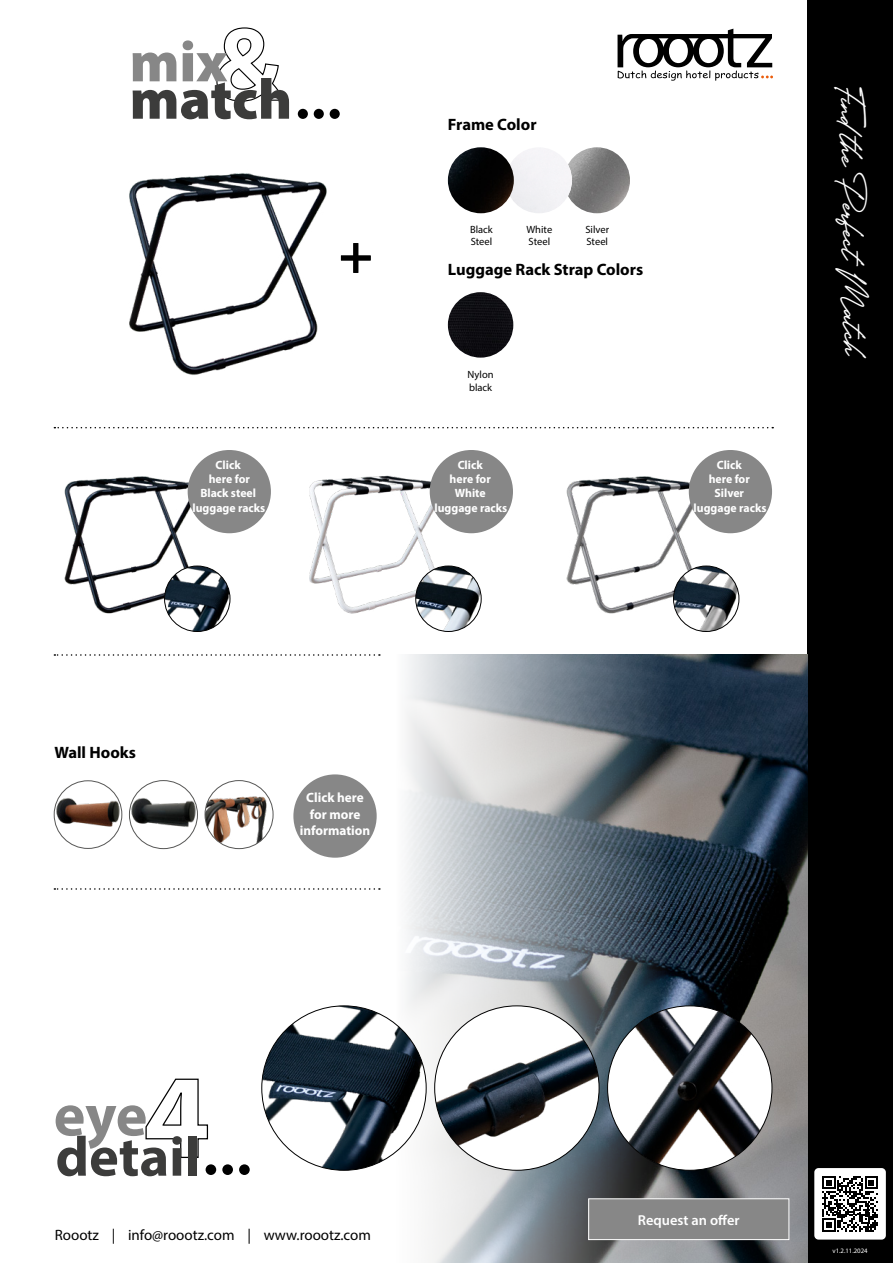
<style>
.page{position:relative;width:893px;height:1263px;background:#fff}
.page>*{position:absolute;margin:0;border:0;box-sizing:border-box;transform-origin:0 0}
.t1{font:700 60.15px "Myriad Pro";color:#878787}
.t2{font:700 56.25px "Myriad Pro";color:#3c3c3b}
.t3{font:27px "The Philadelphia Story";color:#fff}
.t4{font:700 16.5px "Myriad Pro";color:#000}
.t5{font:15px "Myriad Pro";color:#000}
.t6{font:600 14.4px "Myriad Pro";color:#fff}
.t7{font:700 13.5px/16.2px "Myriad Pro";color:#fff;text-align:center}
.t8{font:700 12px/14.4px "Myriad Pro";color:#fff;text-align:center}
.t9{font:10.5px/12.6px "Myriad Pro";color:#000}
.t10{font:6.75px "Myriad Pro";color:#fff}
</style>
<div class="page">
<div style="left:808px;top:0;width:85px;height:1263px;background:#000"></div>
<svg style="left:617px;top:29px;width:156px;height:52px"></svg>
<img style="left:448px;top:292px;width:65px;height:66px;border-radius:33px">
<svg style="left:353px;top:243px;width:18px;height:30px"></svg>
<img style="left:55px;top:782px;width:66px;height:65px">
<div style="left:54px;top:780px;width:68px;height:69px;border:1px solid #575756;border-radius:50%"></div>
<img style="left:131px;top:782px;width:65px;height:65px">
<div style="left:129px;top:780px;width:69px;height:69px;border:1px solid #575756;border-radius:50%"></div>
<img style="left:205px;top:780px;width:68px;height:67px">
<div style="left:205px;top:780px;width:68px;height:69px;border:1px solid #575756;border-radius:50%"></div>
<img style="left:64px;top:451px;width:157px;height:181px">
<img style="left:309px;top:451px;width:153px;height:179px">
<img style="left:566px;top:450px;width:158px;height:182px">
<img style="left:129px;top:173px;width:224px;height:202px">
<img style="left:165px;top:566px;width:65px;height:65px;border-radius:33px">
<div style="left:164px;top:566px;width:66px;height:66px;border:1px solid #000;border-radius:50%"></div>
<img style="left:416px;top:566px;width:65px;height:65px;border-radius:33px">
<div style="left:416px;top:566px;width:65px;height:66px;border:1px solid #000;border-radius:50%"></div>
<img style="left:673px;top:566px;width:66px;height:65px;border-radius:33px">
<div style="left:673px;top:566px;width:66px;height:66px;border:1px solid #000;border-radius:50%"></div>
<svg style="left:133px;top:27px;width:156px;height:92px"></svg>
<div style="left:298px;top:109px;width:10px;height:10px;background:#000;border-radius:50%"></div>
<div style="left:330px;top:109px;width:10px;height:10px;background:#000;border-radius:50%"></div>
<div style="left:314px;top:109px;width:10px;height:10px;background:#000;border-radius:50%"></div>
<svg style="left:54px;top:427px;width:719px;height:1px"></svg>
<svg style="left:54px;top:888px;width:326px;height:2px"></svg>
<svg style="left:54px;top:654px;width:326px;height:2px"></svg>
<img style="left:669px;top:654px;width:139px;height:609px">
<svg style="left:394px;top:654px;width:275px;height:609px"></svg>
<svg style="left:145px;top:1079px;width:64px;height:79px"></svg>
<div style="left:206px;top:1164px;width:10px;height:11px;background:#000;border-radius:50%"></div>
<div style="left:239px;top:1164px;width:11px;height:11px;background:#000;border-radius:50%"></div>
<div style="left:222px;top:1164px;width:11px;height:11px;background:#000;border-radius:50%"></div>
<img style="left:262px;top:1006px;width:164px;height:164px;border-radius:82px">
<img style="left:608px;top:1006px;width:164px;height:164px;border-radius:82px">
<img style="left:435px;top:1006px;width:164px;height:164px;border-radius:82px">
<div style="left:430px;top:450px;width:83px;height:83px;background:#878787;border-radius:50%"></div>
<div style="left:188px;top:450px;width:83px;height:83px;background:#878787;border-radius:50%"></div>
<div style="left:689px;top:450px;width:83px;height:83px;background:#878787;border-radius:50%"></div>
<img style="left:564px;top:147px;width:66px;height:66px;border-radius:33px">
<img style="left:448px;top:147px;width:66px;height:66px;border-radius:33px">
<div style="left:814px;top:1168px;width:72px;height:71px;background:#fff;border-radius:4px"></div>
<svg style="left:822px;top:1176px;width:56px;height:56px"></svg>
<div style="left:293px;top:774px;width:84px;height:84px;background:#878787;border-radius:50%"></div>
<div style="left:589px;top:1199px;width:200px;height:40px;background:#878787"></div>
<div style="left:588px;top:1198px;width:201px;height:42px;border:1px solid #fff"></div>
<h3 class="t4" style="left:448px;top:114px;width:90px">Frame Color</h3>
<p class="t9" style="left:470px;top:223px;width:24px">Black<br>Steel</p>
<p class="t9" style="left:526px;top:223px;width:27px">White<br>Steel</p>
<p class="t9" style="left:585px;top:223px;width:25px">Silver<br>Steel</p>
<h3 class="t4" style="left:448px;top:259px;width:197px">Luggage Rack Strap Colors</h3>
<p class="t9" style="left:468px;top:368px;width:28px">Nylon black</p>
<p class="t8" style="left:192px;top:457px;width:74px">Click<br>here for<br>Black steel luggage racks</p>
<p class="t8" style="left:694px;top:457px;width:74px">Click<br>here for<br>Silver luggage racks</p>
<p class="t8" style="left:435px;top:457px;width:74px">Click<br>here for<br>White luggage racks</p>
<h3 class="t3" style="left:865px;top:86px;width:269px;rotate:89deg">Find the Perfect Match</h3>
<h3 class="t4" style="left:54px;top:742px;width:83px">Wall Hooks</h3>
<p class="t7" style="left:300px;top:789px;width:72px">Click here for more information</p>
<h1 class="t1" style="left:54px;top:1076px;width:95px">eye</h1>
<h2 class="t2" style="left:56px;top:1120px;width:146px">detail</h2>
<p class="t5" style="left:55px;top:1226px;width:318px">Roootz | info@roootz.com | www.roootz.com</p>
<p class="t6" style="left:638px;top:1210px;width:103px">Request an offer</p>
<p class="t10" style="left:832px;top:1247px;width:37px">v1.2.11.2024</p>
</div>
